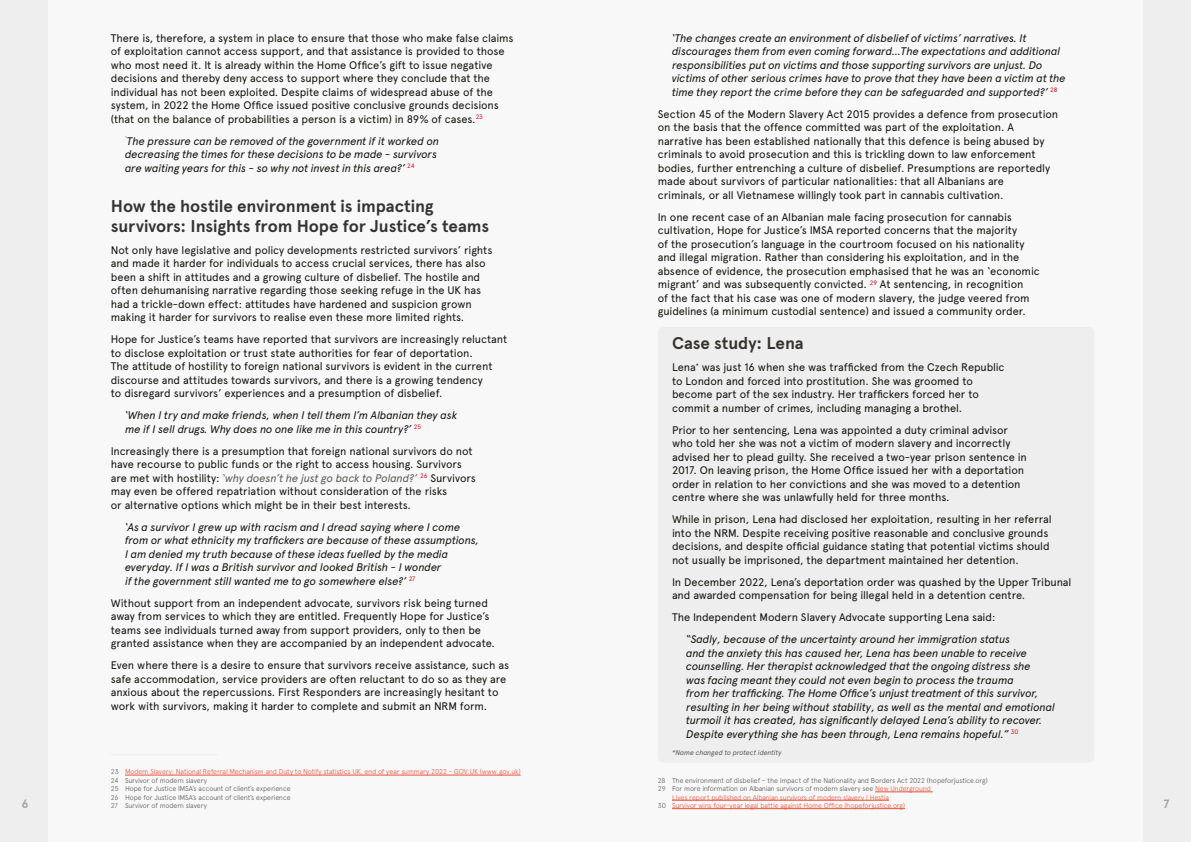
<style>
.page{position:relative;width:1191px;height:842px;background:#efeeee}
.page>*{position:absolute;margin:0;border:0;box-sizing:border-box;transform-origin:0 0}
.t1{font:700 17px/20px "Apercu Pro";letter-spacing:-.005em;color:#343330}
.t2{font:700 12px "Apercu Pro";color:#a5a2a1}
.t3{font:11px/13.5px "Apercu Pro";letter-spacing:-.01em;color:#10120d}
.t4{font:italic 11px/13.5px "Apercu Pro";letter-spacing:-.015em;color:#10120d}
.t5{font:300 7px/8.4px "Apercu Pro";letter-spacing:-.015em;color:#575756}
.t6{font:300 7px "Apercu Pro";letter-spacing:-.015em;color:#e94f35}
.t7{font:italic 7px "Apercu Pro";letter-spacing:-.01em;color:#5c5a57}
.s1{font-style:italic;color:#5c5a57}
.s2{color:#e94f35}
.s3{color:#575756}
</style>
<div class="page">
<div style="left:48px;top:0;width:1094px;height:842px;background:#f9f8f9"></div>
<hr style="left:875px;top:792px;width:57px;height:1px;background:#e94f35">
<hr style="left:672px;top:800px;width:217px;height:1px;background:#e94f35">
<hr style="left:672px;top:808px;width:233px;height:1px;background:#e94f35">
<hr style="left:111px;top:754px;width:107px;height:1px;background:#efeeee">
<hr style="left:125px;top:775px;width:395px;height:1px;background:#e94f35">
<div style="left:658px;top:327px;width:436px;height:436px;background:#efeeee;border-radius:6px"></div>
<p class="t3" style="left:111px;top:30px;width:404px">There is, therefore, a system in place to ensure that those who make false claims of exploitation cannot access support, and that assistance is provided to those who most need it. It is already within the Home Office’s gift to issue negative decisions and thereby deny access to support where they conclude that the individual has not been exploited. Despite claims of widespread abuse of the system, in 2022 the Home Office issued positive conclusive grounds decisions (that on the balance of probabilities a person is a victim) in 89% of cases.<sup>23</sup></p>
<p class="t4" style="left:125px;top:133px;width:315px"><sup>‘</sup>The pressure can be removed of the government if it worked on decreasing the times for these decisions to be made - survivors are waiting years for this - so why not invest in this area?’ <sup>24</sup></p>
<h1 class="t1" style="left:111px;top:195px;width:380px">How the hostile environment is impacting survivors: Insights from Hope for Justice’s teams</h1>
<p class="t3" style="left:111px;top:242px;width:383px">Not only have legislative and policy developments restricted survivors’ rights and made it harder for individuals to access crucial services, there has also been a shift in attitudes and a growing culture of disbelief. The hostile and often dehumanising narrative regarding those seeking refuge in the UK has had a trickle-down effect: attitudes have hardened and suspicion grown making it harder for survivors to realise even these more limited rights.</p>
<p class="t3" style="left:111px;top:332px;width:398px">Hope for Justice’s teams have reported that survivors are increasingly reluctant to disclose exploitation or trust state authorities for fear of deportation.<br>The attitude of hostility to foreign national survivors is evident in the current discourse and attitudes towards survivors, and there is a growing tendency<br>to disregard survivors’ experiences and a presumption of disbelief.</p>
<p class="t4" style="left:125px;top:408px;width:334px">‘When I try and make friends, when I tell them I’m Albanian they ask me if I sell drugs. Why does no one like me in this country?’ <sup>25</sup></p>
<p class="t3" style="left:111px;top:443px;width:366px">Increasingly there is a presumption that foreign national survivors do not have recourse to public funds or the right to access housing. Survivors are met with hostility: <span class="s1">‘why doesn’t he just go back to Poland?’</span> <sup>26</sup> Survivors may even be offered repatriation without consideration of the risks<br>or alternative options which might be in their best interests.</p>
<p class="t4" style="left:125px;top:519px;width:355px">‘As a survivor I grew up with racism and I dread saying where I come from or what ethnicity my traffickers are because of these assumptions, I am denied my truth because of these ideas fuelled by the media everyday. If I was a British survivor and looked British - I wonder<br>if the government still wanted me to go somewhere else?’ <sup>27</sup></p>
<p class="t3" style="left:111px;top:595px;width:385px">Without support from an independent advocate, survivors risk being turned away from services to which they are entitled. Frequently Hope for Justice’s teams see individuals turned away from support providers, only to then be granted assistance when they are accompanied by an independent advocate.</p>
<p class="t3" style="left:111px;top:658px;width:400px">Even where there is a desire to ensure that survivors receive assistance, such as safe accommodation, service providers are often reluctant to do so as they are anxious about the repercussions. First Responders are increasingly hesitant to work with survivors, making it harder to complete and submit an NRM form.</p>
<p class="t4" style="left:672px;top:30px;width:395px">‘The changes create an environment of disbelief of victims’ narratives. It discourages them from even coming forward…The expectations and additional responsibilities put on victims and those supporting survivors are unjust. Do victims of other serious crimes have to prove that they have been a victim at the time they report the crime before they can be safeguarded and supported?’ <sup>28</sup></p>
<p class="t3" style="left:658px;top:106px;width:402px">Section 45 of the Modern Slavery Act 2015 provides a defence from prosecution on the basis that the offence committed was part of the exploitation. A narrative has been established nationally that this defence is being abused by criminals to avoid prosecution and this is trickling down to law enforcement bodies, further entrenching a culture of disbelief. Presumptions are reportedly made about survivors of particular nationalities: that all Albanians are<br>criminals, or all Vietnamese willingly took part in cannabis cultivation.</p>
<p class="t3" style="left:658px;top:209px;width:383px">In one recent case of an Albanian male facing prosecution for cannabis cultivation, Hope for Justice’s IMSA reported concerns that the majority<br>of the prosecution’s language in the courtroom focused on his nationality and illegal migration. Rather than considering his exploitation, and in the absence of evidence, the prosecution emphasised that he was an ‘economic migrant’ and was subsequently convicted. <sup>29</sup> At sentencing, in recognition<br>of the fact that his case was one of modern slavery, the judge veered from guidelines (a minimum custodial sentence) and issued a community order.</p>
<h1 class="t1" style="left:672px;top:333px;width:133px">Case study: Lena</h1>
<p class="t3" style="left:672px;top:360px;width:334px">Lena<sup>*</sup> was just 16 when she was trafficked from the Czech Republic to London and forced into prostitution. She was groomed to become part of the sex industry. Her traffickers forced her to commit a number of crimes, including managing a brothel.</p>
<p class="t3" style="left:672px;top:422px;width:356px">Prior to her sentencing, Lena was appointed a duty criminal advisor who told her she was not a victim of modern slavery and incorrectly advised her to plead guilty. She received a two-year prison sentence in 2017. On leaving prison, the Home Office issued her with a deportation order in relation to her convictions and she was moved to a detention centre where she was unlawfully held for three months.</p>
<p class="t3" style="left:672px;top:512px;width:381px">While in prison, Lena had disclosed her exploitation, resulting in her referral into the NRM. Despite receiving positive reasonable and conclusive grounds decisions, and despite official guidance stating that potential victims should not usually be imprisoned, the department maintained her detention.</p>
<p class="t3" style="left:672px;top:574px;width:401px">In December 2022, Lena’s deportation order was quashed by the Upper Tribunal and awarded compensation for being illegal held in a detention centre.</p>
<p class="t3" style="left:672px;top:610px;width:325px">The Independent Modern Slavery Advocate supporting Lena said:</p>
<p class="t4" style="left:686px;top:632px;width:370px">“Sadly, because of the uncertainty around her immigration status<br>and the anxiety this has caused her, Lena has been unable to receive counselling. Her therapist acknowledged that the ongoing distress she<br>was facing meant they could not even begin to process the trauma<br>from her trafficking. The Home Office’s unjust treatment of this survivor, resulting in her being without stability, as well as the mental and emotional turmoil it has created, has significantly delayed Lena’s ability to recover.<br>Despite everything she has been through, Lena remains hopeful.” <sup>30</sup></p>
<p class="t7" style="left:672px;top:747px;width:111px">*Name changed to protect identity</p>
<p class="t5" style="left:111px;top:767px;width:411px">23 <span class="s2">Modern Slavery: National Referral Mechanism and Duty to Notify statistics UK, end of year summary 2022 - GOV.UK (www.gov.uk)<br></span>24 Survivor of modern slavery<br>25 Hope for Justice IMSA’s account of client’s experience<br>26 Hope for Justice IMSA’s account of client’s experience<br>27 Survivor of modern slavery</p>
<p class="t5" style="left:658px;top:775px;width:331px">28 The environment of disbelief – the impact of the Nationality and Borders Act 2022 (hopeforjustice.org)</p>
<p class="t5" style="left:658px;top:784px;width:275px">29 For more information on Albanian survivors of modern slavery see <span class="s2">New Underground</span></p>
<p class="t6" style="left:672px;top:792px;width:218px">Lives report published on Albanian survivors of modern slavery | Hestia</p>
<p class="t6" style="left:658px;top:800px;width:249px"><span class="s3">30</span> Survivor wins four-year legal battle against Home Office (hopeforjustice.org)</p>
<p class="t2" style="left:21px;top:795px;width:9px">6</p>
<p class="t2" style="left:1163px;top:795px;width:7px">7</p>
</div>
